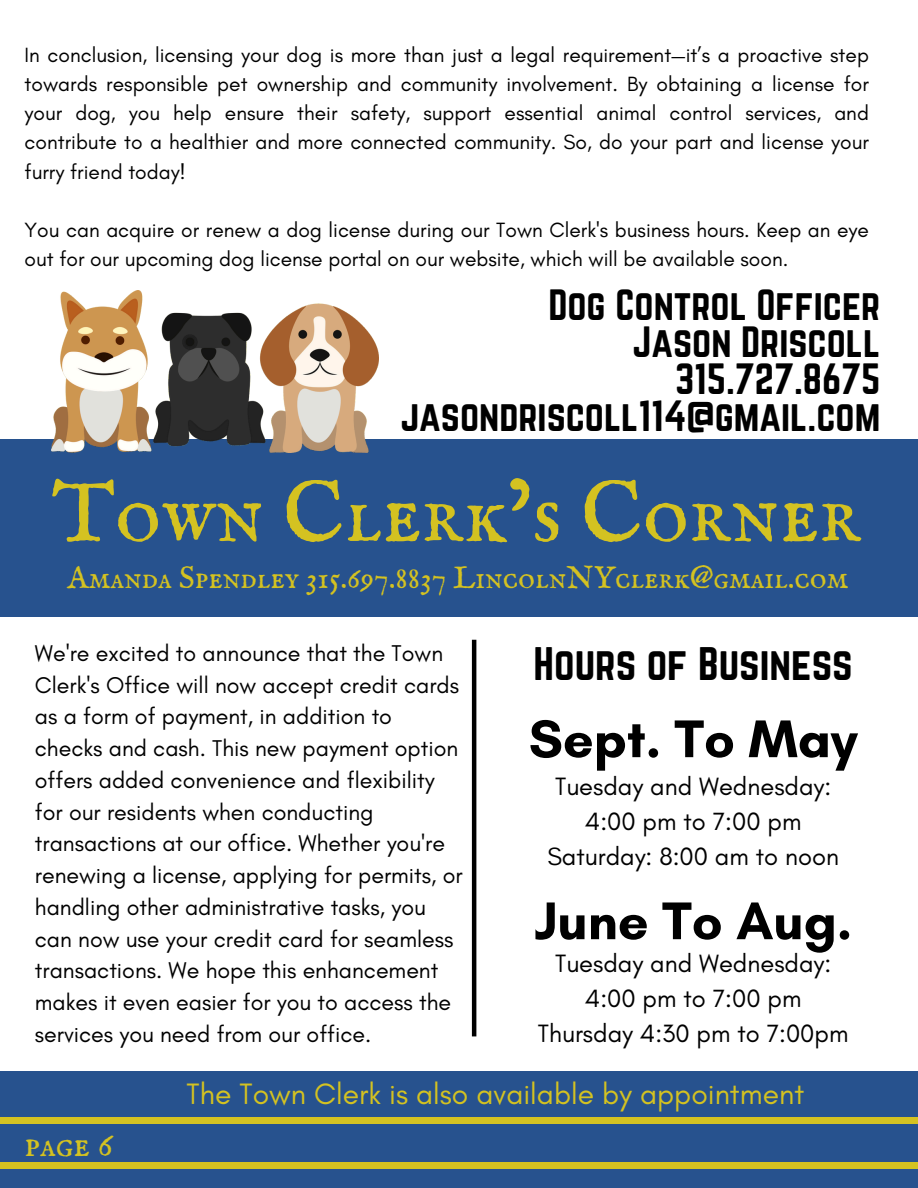
<style>
.page{position:relative;width:918px;height:1188px;background:#fff}
.page>*{position:absolute;margin:0;border:0;box-sizing:border-box;transform-origin:0 0}
.t1{font:86.55px "IM FELL English SC";color:#d4c221}
.t2{font:700 54px "Glacial Indifference";color:#000}
.t3{font:41.1px "Norwester";color:#000}
.t4{font:38.25px/37.2px "Norwester";color:#000;text-align:right}
.t5{font:36px "IM FELL English SC";color:#d4c221}
.t6{font:31.5px "IM FELL English SC";color:#d4c221}
.t7{font:30px "Glacial Indifference";color:#d4c221}
.t8{font:25.5px/35.1px "Glacial Indifference";color:#000;text-align:center}
.t9{font:23.25px/31.8px "Glacial Indifference";color:#000}
.t10{font:21px/29.2px "Glacial Indifference";color:#000;text-align:justify}
</style>
<div class="page">
<div style="left:0;top:440px;width:918px;height:748px;background:#27528e"></div>
<div style="left:0;top:1163px;width:918px;height:5px;background:#d4c221"></div>
<div style="left:0;top:1118px;width:918px;height:6px;background:#d4c221"></div>
<div style="left:0;top:617px;width:918px;height:454px;background:#fff"></div>
<hr style="left:472px;top:640px;width:4px;height:396px;background:#000">
<img style="left:52px;top:291px;width:327px;height:162px">
<p class="t10" style="left:25px;top:40px;width:846px">In conclusion, licensing your dog is more than just a legal requirement—it’s a proactive step towards responsible pet ownership and community involvement. By obtaining a license for your dog, you help ensure their safety, support essential animal control services, and contribute to a healthier and more connected community. So, do your part and license your furry friend today!</p>
<h3 class="t10" style="left:25px;top:215px;width:846px">You can acquire or renew a dog license during our Town Clerk's business hours. Keep an eye out for our upcoming dog license portal on our website, which will be available soon.</h3>
<h3 class="t4" style="left:400px;top:286px;width:482px">Dog Control Officer<br>Jason Driscoll<br>315.727.8675 jasondriscoll114@gmail.com</h3>
<h1 class="t1" style="left:52px;top:463px;width:811px">Town Clerk’s Corner</h1>
<h6 class="t6" style="left:68px;top:559px;width:782px">Amanda Spendley 315.697.8837 LincolnNYclerk@gmail.com</h6>
<p class="t9" style="left:35px;top:637px;width:429px">We're excited to announce that the Town Clerk's Office will now accept credit cards as a form of payment, in addition to checks and cash. This new payment option offers added convenience and flexibility for our residents when conducting transactions at our office. Whether you're renewing a license, applying for permits, or handling other administrative tasks, you can now use your credit card for seamless transactions. We hope this enhancement makes it even easier for you to access the services you need from our office.</p>
<h5 class="t3" style="left:534px;top:638px;width:321px">Hours of Business</h5>
<h2 class="t2" style="left:529px;top:706px;width:330px">Sept. To May</h2>
<h2 class="t8" style="left:547px;top:768px;width:293px">Tuesday and Wednesday:<br>4:00 pm to 7:00 pm<br>Saturday: 8:00 am to noon</h2>
<h6 class="t2" style="left:534px;top:888px;width:319px">June To Aug.</h6>
<h5 class="t8" style="left:538px;top:945px;width:312px">Tuesday and Wednesday:<br>4:00 pm to 7:00 pm<br>Thursday 4:30 pm to 7:00pm</h5>
<p class="t5" style="left:25px;top:1124px;width:90px">page 6</p>
<h6 class="t7" style="left:187px;top:1075px;width:619px">The Town Clerk is also available by appointment</h6>
</div>
